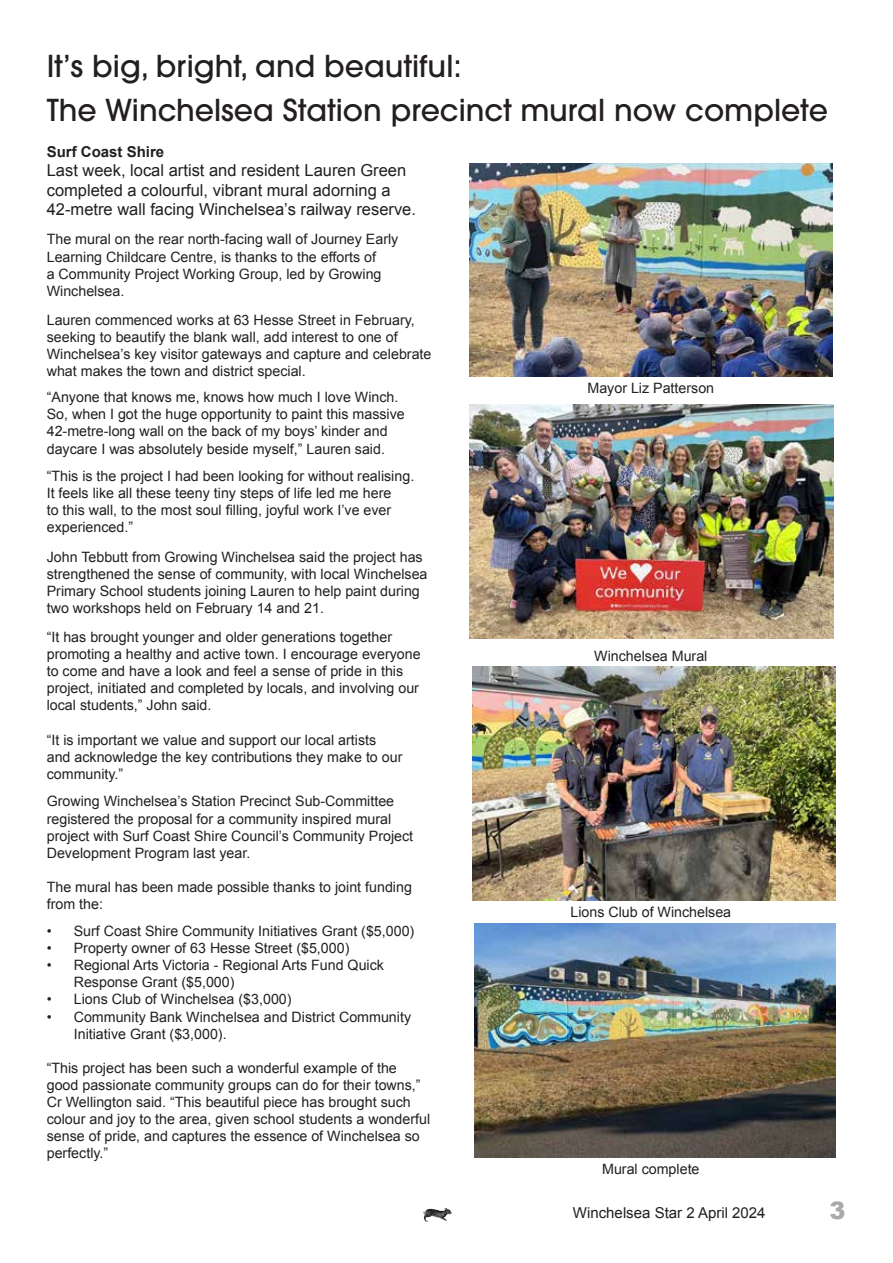
<style>
.page{position:relative;width:893px;height:1263px;background:#fff}
.page>*{position:absolute;margin:0;border:0;box-sizing:border-box;transform-origin:0 0}
.t1{font:500 30px/43.5px "ITC Avant Garde Pro";color:#231f20}
.t2{font:900 24px "Arial";color:#a7a9ac}
.t3{font:16.5px/19.8px "Arial";color:#231f20}
.t4{font:15px "Arial";color:#231f20}
.t5{font:700 15px "Arial";color:#231f20}
.t6{font:14.25px/17.1px "Arial";color:#231f20}
</style>
<div class="page">
<img style="left:423px;top:1208px;width:29px;height:14px">
<img style="left:469px;top:164px;width:363px;height:212px">
<img style="left:470px;top:405px;width:363px;height:234px">
<img style="left:472px;top:667px;width:364px;height:234px">
<img style="left:474px;top:923px;width:362px;height:234px">
<h1 class="t1" style="left:47px;top:45px;width:783px">It’s big, bright, and beautiful:<br>The Winchelsea Station precinct mural now complete</h1>
<p class="t5" style="left:47px;top:142px;width:119px">Surf Coast Shire</p>
<p class="t3" style="left:47px;top:160px;width:371px">Last week, local artist and resident Lauren Green completed a colourful, vibrant mural adorning a<br>42-metre wall facing Winchelsea’s railway reserve.</p>
<p class="t6" style="left:47px;top:231px;width:353px">The mural on the rear north-facing wall of Journey Early Learning Childcare Centre, is thanks to the efforts of<br>a Community Project Working Group, led by Growing Winchelsea.</p>
<p class="t6" style="left:47px;top:311px;width:386px">Lauren commenced works at 63 Hesse Street in February, seeking to beautify the blank wall, add interest to one of Winchelsea’s key visitor gateways and capture and celebrate what makes the town and district special.</p>
<p class="t6" style="left:47px;top:389px;width:360px">“Anyone that knows me, knows how much I love Winch.<br>So, when I got the huge opportunity to paint this massive 42-metre-long wall on the back of my boys’ kinder and daycare I was absolutely beside myself,” Lauren said.</p>
<p class="t6" style="left:47px;top:468px;width:369px">“This is the project I had been looking for without realising.<br>It feels like all these teeny tiny steps of life led me here<br>to this wall, to the most soul filling, joyful work I’ve ever experienced.”</p>
<p class="t6" style="left:47px;top:548px;width:382px">John Tebbutt from Growing Winchelsea said the project has strengthened the sense of community, with local Winchelsea Primary School students joining Lauren to help paint during two workshops held on February 14 and 21.</p>
<p class="t6" style="left:47px;top:629px;width:375px">“It has brought younger and older generations together promoting a healthy and active town. I encourage everyone to come and have a look and feel a sense of pride in this project, initiated and completed by locals, and involving our local students,” John said.</p>
<p class="t6" style="left:47px;top:731px;width:357px">“It is important we value and support our local artists and acknowledge the key contributions they make to our community.”</p>
<p class="t6" style="left:47px;top:793px;width:368px">Growing Winchelsea’s Station Precinct Sub-Committee registered the proposal for a community inspired mural project with Surf Coast Shire Council’s Community Project Development Program last year.</p>
<p class="t6" style="left:47px;top:878px;width:367px">The mural has been made possible thanks to joint funding from the:</p>
<p class="t6" style="left:47px;top:923px;width:369px">• Surf Coast Shire Community Initiatives Grant ($5,000)</p>
<p class="t6" style="left:47px;top:940px;width:304px">• Property owner of 63 Hesse Street ($5,000)</p>
<p class="t6" style="left:74px;top:957px;width:312px;text-indent:-27px">• Regional Arts Victoria - Regional Arts Fund Quick<br>Response Grant ($5,000)</p>
<p class="t6" style="left:47px;top:991px;width:246px">• Lions Club of Winchelsea ($3,000)</p>
<p class="t6" style="left:74px;top:1008px;width:339px;text-indent:-27px">• Community Bank Winchelsea and District Community<br>Initiative Grant ($3,000).</p>
<p class="t6" style="left:47px;top:1059px;width:385px">“This project has been such a wonderful example of the good passionate community groups can do for their towns,” Cr Wellington said. “This beautiful piece has brought such colour and joy to the area, given school students a wonderful sense of pride, and captures the essence of Winchelsea so perfectly.”</p>
<p class="t6" style="left:587px;top:379px;width:128px">Mayor Liz Patterson</p>
<p class="t6" style="left:594px;top:648px;width:115px">Winchelsea Mural</p>
<p class="t6" style="left:570px;top:904px;width:162px">Lions Club of Winchelsea</p>
<p class="t6" style="left:602px;top:1160px;width:99px">Mural complete</p>
<p class="t4" style="left:573px;top:1203px;width:194px">Winchelsea Star 2 April 2024</p>
<h2 class="t2" style="left:829px;top:1193px;width:18px">3</h2>
</div>
